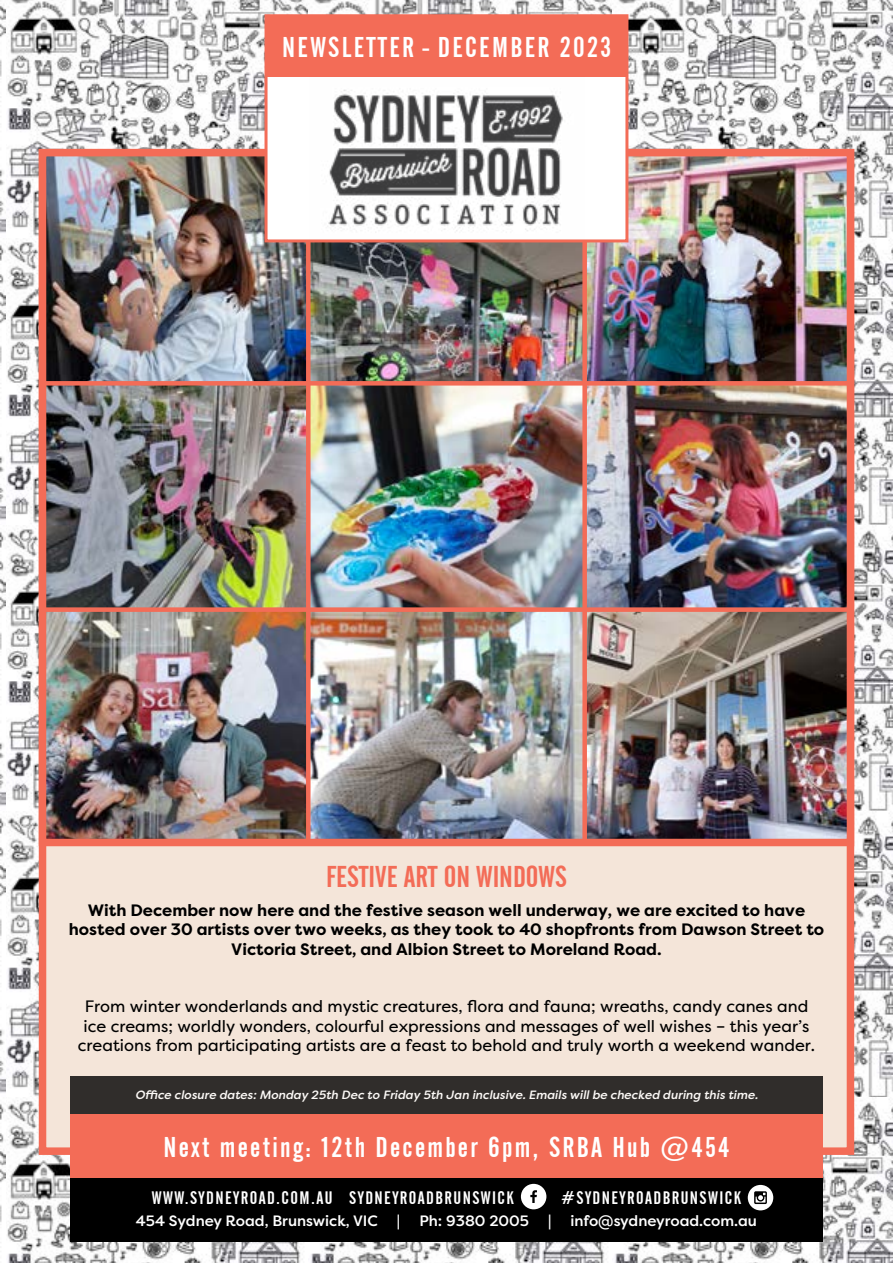
<style>
.page{position:relative;width:893px;height:1263px;background:#fff}
.page>*{position:absolute;margin:0;border:0;box-sizing:border-box;transform-origin:0 0}
.t1{font:30px "Alternate Gothic No 2 BT";color:#f36c57}
.t2{font:28.5px "Alternate Gothic No 2 BT";letter-spacing:.08em;color:#fff}
.t3{font:18px "Alternate Gothic No 2 BT";letter-spacing:.08em;color:#fff}
.t4{font:16.5px/19.8px "Filson Pro";color:#000;text-align:center}
.t5{font:700 16.5px/19.8px "Filson Pro";color:#000;text-align:center}
.t6{font:500 15px "Filson Pro";color:#fff}
.t7{font:italic 500 12px "Filson Pro";color:#fff}
</style>
<div class="page">
<img style="left:0;top:0;width:893px;height:1263px">
<div style="left:39px;top:149px;width:815px;height:1006px;background:#f4e5d9;border:8px solid #f36c57"></div>
<img style="left:48px;top:158px;width:258px;height:679px">
<img style="left:587px;top:612px;width:258px;height:225px">
<img style="left:587px;top:158px;width:258px;height:449px">
<img style="left:311px;top:386px;width:271px;height:221px">
<img style="left:311px;top:612px;width:271px;height:225px">
<img style="left:311px;top:242px;width:271px;height:139px">
<div style="left:39px;top:149px;width:815px;height:697px;border:8px solid #f36c57"></div>
<div style="left:43px;top:607px;width:807px;height:5px;background:#f36c57"></div>
<div style="left:43px;top:381px;width:807px;height:5px;background:#f36c57"></div>
<div style="left:582px;top:241px;width:5px;height:599px;background:#f36c57"></div>
<div style="left:306px;top:241px;width:5px;height:599px;background:#f36c57"></div>
<div style="left:266px;top:16px;width:361px;height:225px;background:#fff"></div>
<div style="left:266px;top:15px;width:361px;height:62px;background:#f36c57"></div>
<img style="left:327px;top:89px;width:236px;height:142px">
<div style="left:265px;top:14px;width:363px;height:228px;border:3px solid #f36c57"></div>
<div style="left:70px;top:1178px;width:753px;height:63px;background:#000"></div>
<svg style="left:748px;top:1185px;width:25px;height:25px"></svg>
<svg style="left:521px;top:1184px;width:25px;height:25px"></svg>
<div style="left:70px;top:1114px;width:753px;height:64px;background:#f36c57"></div>
<div style="left:70px;top:1076px;width:753px;height:38px;background:#302d2b"></div>
<h2 class="t2" style="left:282px;top:31px;width:330px">NEWSLETTER - DECEMBER 2023</h2>
<h1 class="t1" style="left:326px;top:860px;width:242px">FESTIVE ART ON WINDOWS</h1>
<p class="t5" style="left:69px;top:900px;width:757px">With December now here and the festive season well underway, we are excited to have hosted over 30 artists over two weeks, as they took to 40 shopfronts from Dawson Street to<br>Victoria Street, and Albion Street to Moreland Road.</p>
<p class="t4" style="left:78px;top:996px;width:739px">From winter wonderlands and mystic creatures, flora and fauna; wreaths, candy canes and ice creams; worldly wonders, colourful expressions and messages of well wishes – this year’s creations from participating artists are a feast to behold and truly worth a weekend wander.</p>
<p class="t7" style="left:135px;top:1087px;width:624px">Office closure dates: Monday 25th Dec to Friday 5th Jan inclusive. Emails will be checked during this time.</p>
<h2 class="t2" style="left:163px;top:1131px;width:568px">Next meeting: 12th December 6pm, SRBA Hub @454</h2>
<p class="t3" style="left:152px;top:1188px;width:364px">WWW.SYDNEYROAD.COM.AU SYDNEYROADBRUNSWICK</p>
<p class="t3" style="left:561px;top:1188px;width:181px">#SYDNEYROADBRUNSWICK</p>
<p class="t6" style="left:136px;top:1210px;width:243px">454 Sydney Road, Brunswick, VIC</p>
<p class="t6" style="left:397px;top:1210px;width:5px">|</p>
<p class="t6" style="left:419px;top:1210px;width:111px">Ph: 9380 2005</p>
<p class="t6" style="left:548px;top:1210px;width:5px">|</p>
<p class="t6" style="left:571px;top:1210px;width:188px">info@sydneyroad.com.au</p>
</div>
